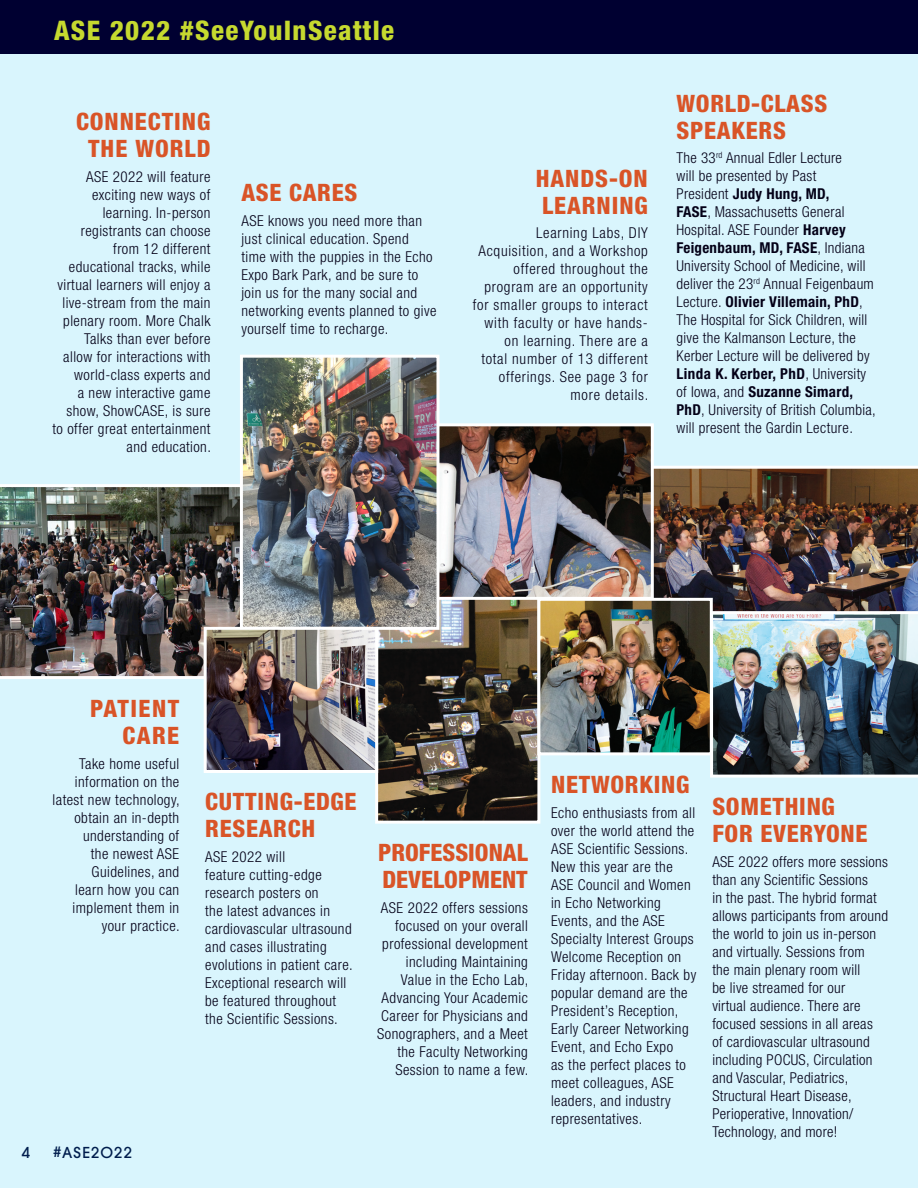
<style>
.page{position:relative;width:918px;height:1188px;background:#fff}
.page>*{position:absolute;margin:0;border:0;box-sizing:border-box;transform-origin:0 0}
.t1{font:800 condensed 27px "Helvetica Neue LT Std";letter-spacing:.05em;color:#c6d92f}
._20pt_Blue_Header{font:800 condensed 24px/27px "Helvetica Neue LT Std";letter-spacing:.03em;color:#d95427}
._20pt_Blue_Header-2{font:800 condensed 24px/27px "Helvetica Neue LT Std";color:#d95427}
._20pt_Blue_Header-3{font:800 condensed 24px/27px "Helvetica Neue LT Std";letter-spacing:.06em;color:#d95427;text-align:right}
.Regular_para{font:800 condensed 24px "Helvetica Neue LT Std";letter-spacing:.03em;color:#d95427}
.Regular_para-2{font:300 condensed 15px/18px "Helvetica Neue LT Std";letter-spacing:.03em;color:#030017}
.Regular_para-3{font:300 condensed 15px/18px "Helvetica Neue LT Std";letter-spacing:.05em;color:#030017;text-align:right}
.t2{font:500 15px "ITC Avant Garde Std";letter-spacing:.075em;color:#000031}
.s1{font-weight:700}
</style>
<div class="page">
<div style="left:0;top:0;width:918px;height:54px;background:#000031"></div>
<div style="left:0;top:54px;width:918px;height:1134px;background:#d9f5fd"></div>
<img style="left:379px;top:600px;width:157px;height:220px">
<div style="left:375px;top:592px;width:165px;height:232px;border:3px solid #fff"></div>
<img style="left:654px;top:466px;width:264px;height:145px">
<img style="left:541px;top:602px;width:168px;height:149px">
<div style="left:537px;top:598px;width:176px;height:157px;border:3px solid #fff"></div>
<img style="left:439px;top:427px;width:211px;height:169px">
<div style="left:408px;top:423px;width:246px;height:177px;border:3px solid #fff"></div>
<img style="left:0;top:484px;width:240px;height:195px">
<img style="left:244px;top:359px;width:191px;height:267px">
<div style="left:240px;top:355px;width:199px;height:275px;border:3px solid #fff"></div>
<img style="left:208px;top:631px;width:166px;height:138px">
<div style="left:204px;top:627px;width:174px;height:146px;border:3px solid #fff"></div>
<img style="left:710px;top:611px;width:208px;height:167px">
<p class="t1" style="left:54px;top:13px;width:342px">ASE 2022 #SeeYouInSeattle</p>
<p class="_20pt_Blue_Header" style="left:76px;top:108px;width:136px;text-align:center">CONNECTING<br>THE WORLD</p>
<p class="Regular_para-2" style="left:52px;top:168px;width:160px;text-align:right">ASE 2022 will feature exciting new ways of learning. In-person registrants can choose from 12 different educational tracks, while virtual learners will enjoy a live-stream from the main plenary room. More Chalk<br>Talks than ever before allow for interactions with world-class experts and<br>a new interactive game show, ShowCASE, is sure<br>to offer great entertainment and education.</p>
<p class="Regular_para" style="left:241px;top:178px;width:117px">ASE CARES</p>
<p class="Regular_para-2" style="left:241px;top:212px;width:197px">ASE knows you need more than just clinical education. Spend time with the puppies in the Echo<br>Expo Bark Park, and be sure to join us for the many social and networking events planned to give yourself time to recharge.</p>
<p class="_20pt_Blue_Header" style="left:536px;top:164px;width:114px">HANDS-ON<br>LEARNING</p>
<p class="Regular_para-3" style="left:473px;top:224px;width:177px">Learning Labs, DIY<br>Acquisition, and a Workshop offered throughout the program are an opportunity for smaller groups to interact with faculty or have hands&shy;on learning. There are a<br>total number of 13 different offerings. See page 3 for more details.</p>
<p class="_20pt_Blue_Header" style="left:676px;top:89px;width:152px">WORLD-CLASS<br>SPEAKERS</p>
<p class="Regular_para-2" style="left:676px;top:149px;width:201px">The 33<sup>rd</sup> Annual Edler Lecture<br>will be presented by Past<br>President <span class="s1">Judy Hung, MD,<br>FASE</span>, Massachusetts General<br>Hospital. ASE Founder <span class="s1">Harvey<br>Feigenbaum, MD, FASE</span>, Indiana<br>University School of Medicine, will deliver the 23<sup>rd</sup> Annual Feigenbaum<br>Lecture. <span class="s1">Olivier Villemain, PhD</span>,<br>The Hospital for Sick Children, will give the Kalmanson Lecture, the<br>Kerber Lecture will be delivered by<br><span class="s1">Linda K. Kerber, PhD</span>, University of Iowa, and <span class="s1">Suzanne Simard,<br>PhD</span>, University of British Columbia, will present the Gardin Lecture.</p>
<p class="_20pt_Blue_Header-3" style="left:90px;top:695px;width:91px">PATIENT<br>CARE</p>
<p class="Regular_para-2" style="left:53px;top:755px;width:129px;text-align:right">Take home useful information on the latest new technology, obtain an in-depth understanding of<br>the newest ASE<br>Guidelines, and<br>learn how you can implement them in your practice.</p>
<p class="t2" style="left:22px;top:1143px;width:10px">4</p>
<p class="t2" style="left:53px;top:1143px;width:80px">#ASE2O22</p>
<p class="_20pt_Blue_Header" style="left:205px;top:788px;width:153px">CUTTING-EDGE<br>RESEARCH</p>
<p class="Regular_para-2" style="left:205px;top:848px;width:149px">ASE 2022 will<br>feature cutting-edge research posters on<br>the latest advances in cardiovascular ultrasound and cases illustrating evolutions in patient care.<br>Exceptional research will be featured throughout the Scientific Sessions.</p>
<p class="_20pt_Blue_Header-2" style="left:378px;top:839px;width:151px">PROFESSIONAL<br>DEVELOPMENT</p>
<p class="Regular_para-2" style="left:377px;top:898px;width:153px;text-align:right">ASE 2022 offers sessions focused on your overall professional development including Maintaining<br>Value in the Echo Lab,<br>Advancing Your Academic<br>Career for Physicians and<br>Sonographers, and a Meet the Faculty Networking<br>Session to name a few.</p>
<p class="_20pt_Blue_Header" style="left:551px;top:770px;width:140px">NETWORKING</p>
<p class="Regular_para-2" style="left:551px;top:803px;width:147px">Echo enthusiasts from all over the world attend the<br>ASE Scientific Sessions.<br>New this year are the<br>ASE Council and Women in Echo Networking<br>Events, and the ASE<br>Specialty Interest Groups<br>Welcome Reception on<br>Friday afternoon. Back by popular demand are the<br>President’s Reception,<br>Early Career Networking<br>Event, and Echo Expo<br>as the perfect places to meet colleagues, ASE leaders, and industry representatives.</p>
<p class="_20pt_Blue_Header" style="left:712px;top:793px;width:157px">SOMETHING<br>FOR EVERYONE</p>
<p class="Regular_para-2" style="left:712px;top:852px;width:177px">ASE 2022 offers more sessions than any Scientific Sessions<br>in the past. The hybrid format allows participants from around the world to join us in-person and virtually. Sessions from<br>the main plenary room will<br>be live streamed for our<br>virtual audience. There are focused sessions in all areas<br>of cardiovascular ultrasound including POCUS, Circulation and Vascular, Pediatrics,<br>Structural Heart Disease,<br>Perioperative, Innovation/<br>Technology, and more!</p>
</div>
